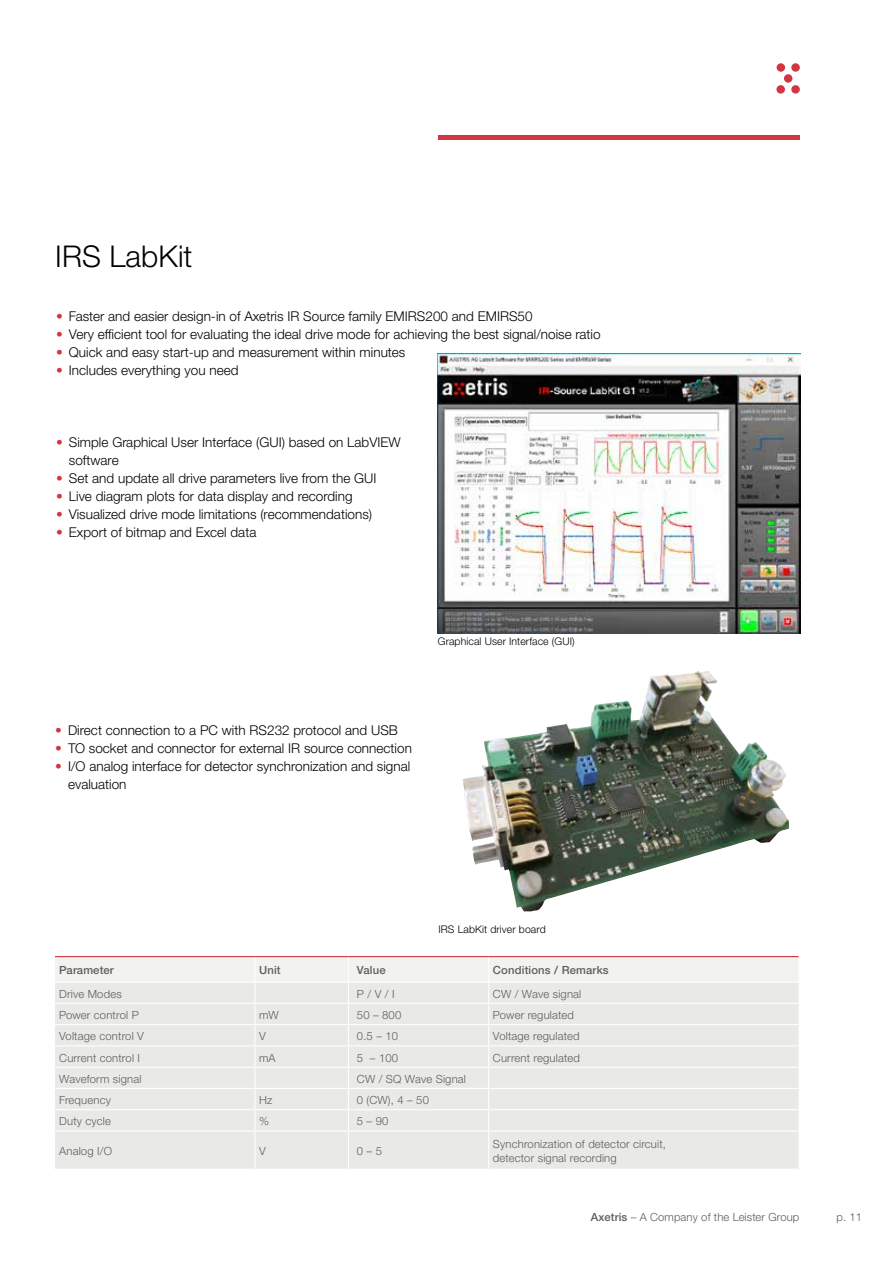
<style>
.page{position:relative;width:893px;height:1263px;background:#fff}
.page>*{position:absolute;margin:0;border:0;box-sizing:border-box;transform-origin:0 0}
.t1{font:300 30px "Helvetica Neue LTW1 G";color:#000}
.t2{font:300 13.5px/18px "Helvetica Neue LTW1 G";color:#000}
.t3{font:300 11.25px/13.5px "Helvetica Neue LTW1 G";letter-spacing:.015em;color:#605d5a}
.t4{font:500 11.25px "Helvetica Neue LTW1 G";letter-spacing:.015em;color:#605d5a}
.t5{font:300 10.5px "Helvetica Neue LTW1 G";letter-spacing:.01em;color:#000}
.s1{color:#d33641}
.s2{font-weight:500}
</style>
<div class="page">
<div style="left:777px;top:63px;width:8px;height:9px;background:#d33641;border-radius:50%"></div>
<div style="left:791px;top:63px;width:9px;height:9px;background:#d33641;border-radius:50%"></div>
<div style="left:784px;top:74px;width:8px;height:9px;background:#d33641;border-radius:50%"></div>
<div style="left:776px;top:85px;width:9px;height:9px;background:#d33641;border-radius:50%"></div>
<div style="left:791px;top:85px;width:9px;height:9px;background:#d33641;border-radius:50%"></div>
<hr style="left:438px;top:136px;width:361px;height:4px;background:#d33641">
<img style="left:437px;top:353px;width:363px;height:280px">
<img style="left:463px;top:671px;width:326px;height:240px">
<div style="left:55px;top:1131px;width:744px;height:38px;background:#e9e9e8"></div>
<hr style="left:254px;top:1131px;width:1px;height:38px;background:#fff">
<hr style="left:348px;top:1131px;width:1px;height:38px;background:#fff">
<hr style="left:488px;top:1131px;width:1px;height:38px;background:#fff">
<svg style="left:55px;top:957px;width:744px;height:173px;background:#eaeae9"></svg>
<hr style="left:55px;top:956px;width:200px;height:1px;background:#d33641">
<hr style="left:255px;top:956px;width:93px;height:1px;background:#d33641">
<hr style="left:348px;top:956px;width:141px;height:1px;background:#d33641">
<hr style="left:489px;top:956px;width:310px;height:1px;background:#d33641">
<hr style="left:55px;top:981px;width:200px;height:2px;background:#fff">
<hr style="left:255px;top:981px;width:93px;height:2px;background:#fff">
<hr style="left:348px;top:981px;width:141px;height:2px;background:#fff">
<hr style="left:489px;top:981px;width:311px;height:2px;background:#fff">
<hr style="left:55px;top:1003px;width:200px;height:1px;background:#fff">
<hr style="left:255px;top:1003px;width:93px;height:1px;background:#fff">
<hr style="left:348px;top:1003px;width:141px;height:1px;background:#fff">
<hr style="left:489px;top:1003px;width:311px;height:1px;background:#fff">
<hr style="left:55px;top:1024px;width:200px;height:1px;background:#fff">
<hr style="left:255px;top:1024px;width:93px;height:1px;background:#fff">
<hr style="left:348px;top:1024px;width:141px;height:1px;background:#fff">
<hr style="left:489px;top:1024px;width:311px;height:1px;background:#fff">
<hr style="left:55px;top:1045px;width:200px;height:1px;background:#fff">
<hr style="left:255px;top:1045px;width:93px;height:1px;background:#fff">
<hr style="left:348px;top:1045px;width:141px;height:1px;background:#fff">
<hr style="left:489px;top:1045px;width:311px;height:1px;background:#fff">
<hr style="left:55px;top:1066px;width:200px;height:2px;background:#fff">
<hr style="left:255px;top:1066px;width:93px;height:2px;background:#fff">
<hr style="left:348px;top:1066px;width:141px;height:2px;background:#fff">
<hr style="left:489px;top:1066px;width:311px;height:2px;background:#fff">
<hr style="left:55px;top:1088px;width:200px;height:1px;background:#fff">
<hr style="left:255px;top:1088px;width:93px;height:1px;background:#fff">
<hr style="left:348px;top:1088px;width:141px;height:1px;background:#fff">
<hr style="left:489px;top:1088px;width:311px;height:1px;background:#fff">
<hr style="left:55px;top:1109px;width:200px;height:1px;background:#fff">
<hr style="left:255px;top:1109px;width:93px;height:1px;background:#fff">
<hr style="left:348px;top:1109px;width:141px;height:1px;background:#fff">
<hr style="left:489px;top:1109px;width:311px;height:1px;background:#fff">
<h1 class="t1" style="left:55px;top:238px;width:139px">IRS LabKit</h1>
<p class="t2" style="left:56px;top:307px;width:478px"><span class="s1">•</span> Faster and easier design-in of Axetris IR Source family EMIRS200 and EMIRS50</p>
<p class="t2" style="left:56px;top:325px;width:546px"><span class="s1">•</span> Very efficient tool for evaluating the ideal drive mode for achieving the best signal/noise ratio</p>
<p class="t2" style="left:56px;top:343px;width:351px"><span class="s1">•</span> Quick and easy start-up and measurement within minutes</p>
<p class="t2" style="left:56px;top:361px;width:184px"><span class="s1">•</span> Includes everything you need</p>
<p class="t2" style="left:69px;top:433px;width:333px;text-indent:-13px"><span class="s1">•</span> Simple Graphical User Interface (GUI) based on LabVIEW software</p>
<p class="t2" style="left:56px;top:469px;width:322px"><span class="s1">•</span> Set and update all drive parameters live from the GUI</p>
<p class="t2" style="left:56px;top:487px;width:298px"><span class="s1">•</span> Live diagram plots for data display and recording</p>
<p class="t2" style="left:56px;top:505px;width:317px"><span class="s1">•</span> Visualized drive mode limitations (recommendations)</p>
<p class="t2" style="left:56px;top:523px;width:202px"><span class="s1">•</span> Export of bitmap and Excel data</p>
<p class="t5" style="left:438px;top:634px;width:138px">Graphical User Interface (GUI)</p>
<p class="t2" style="left:55px;top:721px;width:344px"><span class="s1">•</span> Direct connection to a PC with RS232 protocol and USB</p>
<p class="t2" style="left:55px;top:739px;width:358px"><span class="s1">•</span> TO socket and connector for external IR source connection</p>
<p class="t2" style="left:68px;top:757px;width:344px;text-indent:-13px"><span class="s1">•</span> I/O analog interface for detector synchronization and signal evaluation</p>
<p class="t5" style="left:438px;top:922px;width:109px">IRS LabKit driver board</p>
<p class="t4" style="left:59px;top:964px;width:56px">Parameter</p>
<p class="t4" style="left:259px;top:964px;width:23px">Unit</p>
<p class="t4" style="left:357px;top:964px;width:30px">Value</p>
<p class="t4" style="left:493px;top:964px;width:117px">Conditions / Remarks</p>
<p class="t3" style="left:59px;top:987px;width:64px">Drive Modes</p>
<p class="t3" style="left:357px;top:987px;width:39px">P / V / I</p>
<p class="t3" style="left:493px;top:987px;width:90px">CW / Wave signal</p>
<p class="t3" style="left:59px;top:1008px;width:81px">Power control P</p>
<p class="t3" style="left:259px;top:1008px;width:21px">mW</p>
<p class="t3" style="left:357px;top:1008px;width:46px">50 – 800</p>
<p class="t3" style="left:493px;top:1008px;width:83px">Power regulated</p>
<p class="t3" style="left:59px;top:1029px;width:86px">Voltage control V</p>
<p class="t3" style="left:259px;top:1029px;width:8px">V</p>
<p class="t3" style="left:357px;top:1029px;width:43px">0.5 – 10</p>
<p class="t3" style="left:493px;top:1029px;width:88px">Voltage regulated</p>
<p class="t3" style="left:59px;top:1051px;width:82px">Current control I</p>
<p class="t3" style="left:259px;top:1051px;width:18px">mA</p>
<p class="t3" style="left:357px;top:1051px;width:43px">5 – 100</p>
<p class="t3" style="left:493px;top:1051px;width:88px">Current regulated</p>
<p class="t3" style="left:59px;top:1072px;width:84px">Waveform signal</p>
<p class="t3" style="left:357px;top:1072px;width:111px">CW / SQ Wave Signal</p>
<p class="t3" style="left:59px;top:1093px;width:53px">Frequency</p>
<p class="t3" style="left:259px;top:1093px;width:15px">Hz</p>
<p class="t3" style="left:357px;top:1093px;width:74px">0 (CW), 4 – 50</p>
<p class="t3" style="left:59px;top:1114px;width:53px">Duty cycle</p>
<p class="t3" style="left:259px;top:1114px;width:12px">%</p>
<p class="t3" style="left:357px;top:1114px;width:33px">5 – 90</p>
<p class="t3" style="left:59px;top:1144px;width:54px">Analog I/O</p>
<p class="t3" style="left:259px;top:1144px;width:8px">V</p>
<p class="t3" style="left:357px;top:1144px;width:27px">0 – 5</p>
<p class="t3" style="left:493px;top:1137px;width:175px">Synchronization of detector circuit, detector signal recording</p>
<p class="t3" style="left:591px;top:1210px;width:210px"><span class="s2">Axetris</span> – A Company of the Leister Group</p>
<p class="t3" style="left:836px;top:1210px;width:27px">p. 11</p>
</div>
